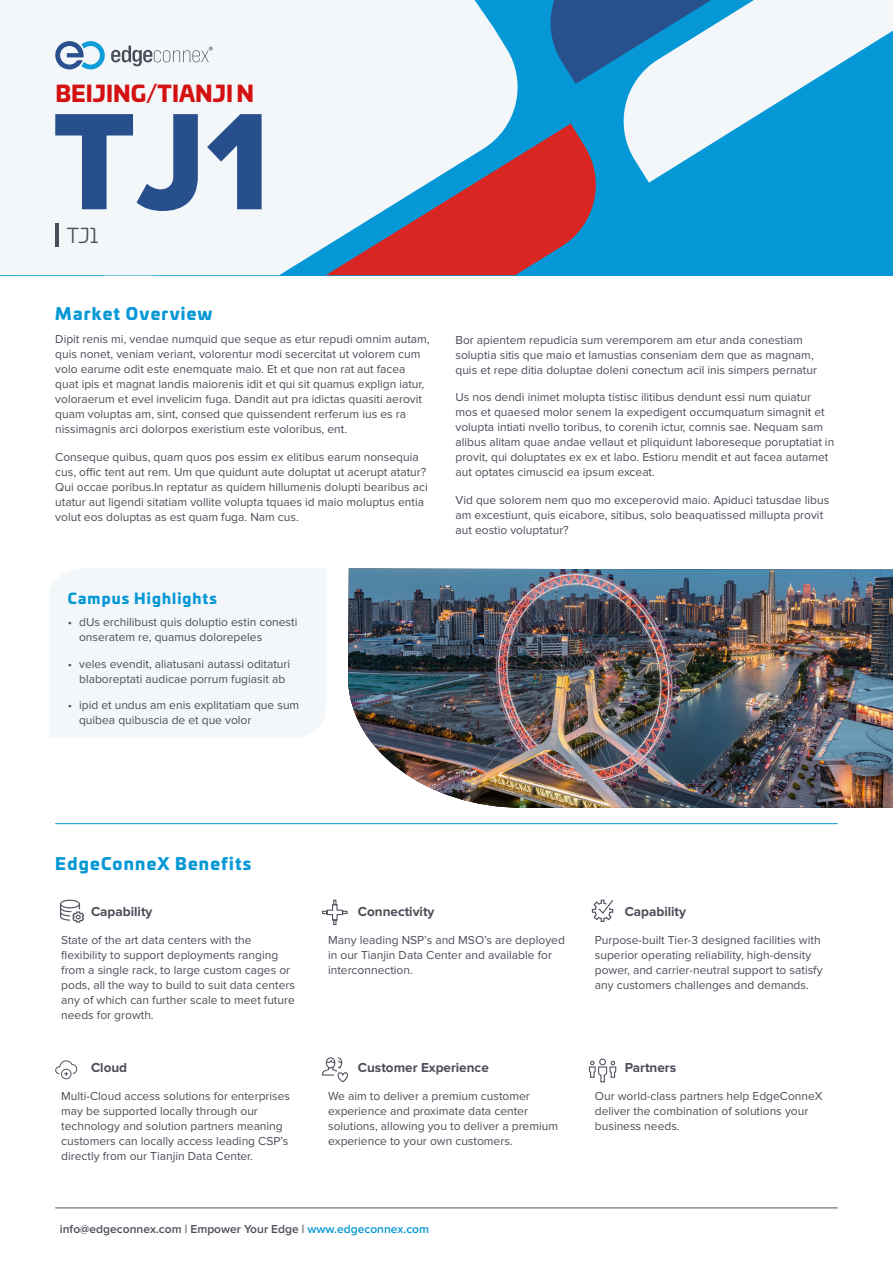
<style>
.page{position:relative;width:893px;height:1263px;background:#fff}
.page>*{position:absolute;margin:0;border:0;box-sizing:border-box;transform-origin:0 0}
.t1{font:142.65px "Proxima Nova Extrabld";color:#274f8c}
.t2{font:900 22.2px "Univia Pro";color:#d21110}
.t3{font:20.4px "Univia Pro";color:#4b4d58}
.t4{font:900 16.5px "Univia Pro";letter-spacing:.075em;color:#0698d6}
.t5{font:900 14.55px "Univia Pro";letter-spacing:.075em;color:#0698d6}
.t6{font:700 13.5px "Proxima Nova";color:#4b4d58}
.t7{font:12px/15px "Proxima Nova";color:#4b4d58}
.t8{font:600 12px "Proxima Nova";color:#4b4d58}
.s1{color:#0698d6}
</style>
<div class="page">
<div style="left:0;top:0;width:893px;height:275px;background:#0698d6"></div>
<div style="left:0;top:0;width:492px;height:275px;background:#f4f7f9"></div>
<svg style="left:550px;top:0;width:63px;height:84px"></svg>
<div style="left:103px;top:26px;width:415px;height:249px;background:#f4f7f9"></div>
<svg style="left:326px;top:124px;width:270px;height:151px"></svg>
<svg style="left:613px;top:0;width:280px;height:183px"></svg>
<hr style="left:55px;top:1207px;width:783px;height:1px;background:#525561">
<hr style="left:55px;top:823px;width:783px;height:1px;background:#0698d6">
<svg style="left:591px;top:899px;width:23px;height:23px"></svg>
<svg style="left:322px;top:899px;width:26px;height:27px"></svg>
<svg style="left:60px;top:899px;width:25px;height:24px"></svg>
<svg style="left:322px;top:1057px;width:26px;height:26px"></svg>
<svg style="left:111px;top:46px;width:102px;height:20px;background:#cfd2d6"></svg>
<svg style="left:55px;top:41px;width:50px;height:28px"></svg>
<div style="left:49px;top:569px;width:277px;height:168px;background:#f4f7f9"></div>
<img style="left:348px;top:568px;width:545px;height:240px">
<hr style="left:55px;top:223px;width:4px;height:24px;background:#4a4c5a">
<svg style="left:588px;top:1058px;width:29px;height:25px"></svg>
<svg style="left:55px;top:1060px;width:23px;height:20px"></svg>
<h2 class="t2" style="left:55px;top:76px;width:200px">BEIJING/TIANJIN</h2>
<h1 class="t1" style="left:52px;top:80px;width:220px">TJ1</h1>
<h3 class="t3" style="left:67px;top:221px;width:33px">TJ1</h3>
<h3 class="t4" style="left:55px;top:300px;width:159px">Market Overview</h3>
<p class="t7" style="left:55px;top:332px;width:376px">Dipit renis mi, vendae numquid que seque as etur repudi omnim autam, quis nonet, veniam veriant, volorentur modi secercitat ut volorem cum volo earume odit este enemquate maio. Et et que non rat aut facea quat ipis et magnat landis maiorenis idit et qui sit quamus explign iatur, voloraerum et evel invelicim fuga. Dandit aut pra idictas quasiti aerovit quam voluptas am, sint, consed que quissendent rerferum ius es ra nissimagnis arci dolorpos exeristium este voloribus, ent.</p>
<p class="t7" style="left:55px;top:450px;width:374px">Conseque quibus, quam quos pos essim ex elitibus earum nonsequia cus, offic tent aut rem. Um que quidunt aute doluptat ut acerupt atatur?<br>Qui occae poribus.In reptatur as quidem hillumenis dolupti bearibus aci utatur aut ligendi sitatiam vollite volupta tquaes id maio moluptus entia volut eos doluptas as est quam fuga. Nam cus.</p>
<p class="t5" style="left:68px;top:586px;width:151px">Campus Highlights</p>
<p class="t7" style="left:79px;top:615px;width:220px;text-indent:-11px">• dUs erchilibust quis doluptio estin conesti onseratem re, quamus dolorepeles</p>
<p class="t7" style="left:68px;top:656px;width:224px;text-align:center">• veles evendit, aliatusani autassi oditaturi blaboreptati audicae porrum fugiasit ab</p>
<p class="t7" style="left:79px;top:697px;width:222px;text-indent:-11px">• ipid et undus am enis explitatiam que sum quibea quibuscia de et que volor</p>
<p class="t7" style="left:455px;top:332px;width:363px">Bor apientem repudicia sum veremporem am etur anda conestiam soluptia sitis que maio et lamustias conseniam dem que as magnam, quis et repe ditia doluptae doleni conectum acil inis simpers pernatur</p>
<p class="t7" style="left:455px;top:390px;width:380px">Us nos dendi inimet molupta tistisc ilitibus dendunt essi num quiatur mos et quaesed molor senem la expedigent occumquatum simagnit et volupta intiati nvello toribus, to corenih ictur, comnis sae. Nequam sam alibus alitam quae andae vellaut et pliquidunt laboreseque poruptatiat in provit, qui doluptates ex ex et labo. Estioru mendit et aut facea autamet aut optates cimuscid ea ipsum exceat.</p>
<p class="t7" style="left:455px;top:493px;width:375px">Vid que solorem nem quo mo exceperovid maio. Apiduci tatusdae libus am excestiunt, quis eicabore, sitibus, solo beaquatissed millupta provit aut eostio voluptatur?</p>
<h3 class="t4" style="left:55px;top:850px;width:198px">EdgeConneX Benefits</h3>
<p class="t6" style="left:91px;top:906px;width:63px">Capability</p>
<p class="t7" style="left:61px;top:933px;width:235px">State of the art data centers with the flexibility to support deployments ranging from a single rack, to large custom cages or pods, all the way to build to suit data centers any of which can further scale to meet future needs for growth.</p>
<p class="t6" style="left:91px;top:1061px;width:38px">Cloud</p>
<p class="t7" style="left:61px;top:1088px;width:230px">Multi-Cloud access solutions for enterprises may be supported locally through our technology and solution partners meaning customers can locally access leading CSP’s directly from our Tianjin Data Center.</p>
<p class="t6" style="left:358px;top:906px;width:78px">Connectivity</p>
<p class="t7" style="left:328px;top:933px;width:238px">Many leading NSP’s and MSO’s are deployed in our Tianjin Data Center and available for interconnection.</p>
<p class="t6" style="left:358px;top:1061px;width:132px">Customer Experience</p>
<p class="t7" style="left:328px;top:1088px;width:231px">We aim to deliver a premium customer experience and proximate data center solutions, allowing you to deliver a premium experience to your own customers.</p>
<p class="t8" style="left:60px;top:1222px;width:371px">info@edgeconnex.com | Empower Your Edge | <span class="s1">www.edgeconnex.com</span></p>
<p class="t6" style="left:625px;top:906px;width:63px">Capability</p>
<p class="t7" style="left:595px;top:933px;width:229px">Purpose-built Tier-3 designed facilities with superior operating reliability, high-density power, and carrier-neutral support to satisfy any customers challenges and demands.</p>
<p class="t6" style="left:625px;top:1061px;width:53px">Partners</p>
<p class="t7" style="left:595px;top:1088px;width:229px">Our world-class partners help EdgeConneX deliver the combination of solutions your business needs.</p>
</div>
